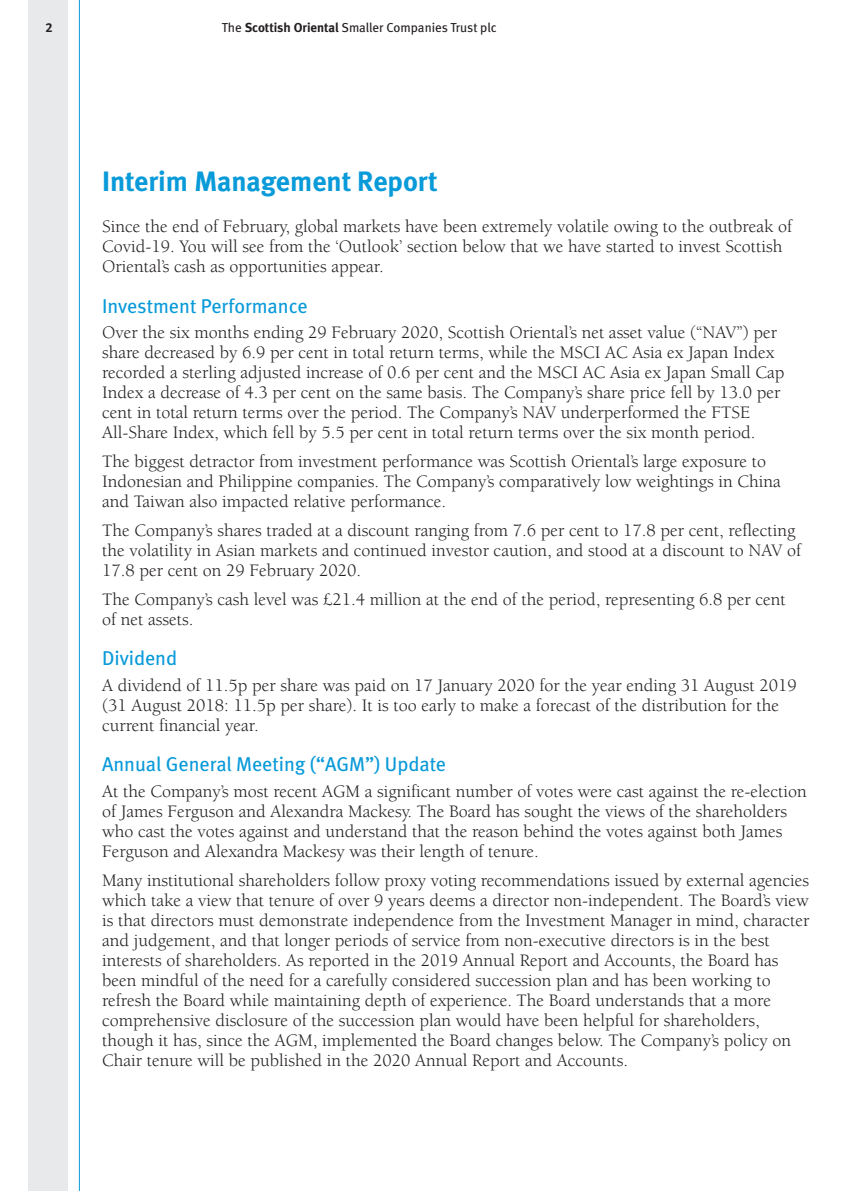
<style>
.page{position:relative;width:842px;height:1191px;background:#fff}
.page>*{position:absolute;margin:0;border:0;box-sizing:border-box;transform-origin:0 0}
.t1{font:28px "Meta Bold LF";color:#089ad9}
.t2{font:20px "Meta";color:#089ad9}
.t3{font:18px/20px "Berkeley LT";color:#231f20}
.t4{font:13px "Meta";color:#231f20}
.t5{font:13px "Meta Bold LF";color:#231f20}
.s1{font-family:"Meta Bold LF"}
</style>
<div class="page">
<div style="left:28px;top:0;width:40px;height:1191px;background:#e8e9ea"></div>
<hr style="left:79px;top:0;width:1px;height:1191px;background:#089ad9">
<p class="t5" style="left:45px;top:20px;width:9px">2</p>
<p class="t4" style="left:222px;top:20px;width:276px">The <span class="s1">Scottish Oriental</span> Smaller Companies Trust plc</p>
<h1 class="t1" style="left:102px;top:165px;width:337px">Interim Management Report</h1>
<p class="t3" style="left:102px;top:217px;width:691px">Since the end of February, global markets have been extremely volatile owing to the outbreak of<br>Covid-19. You will see from the ‘Outlook’ section below that we have started to invest Scottish<br>Oriental’s cash as opportunities appear.</p>
<p class="t2" style="left:102px;top:294px;width:207px">Investment Performance</p>
<p class="t3" style="left:102px;top:323px;width:684px">Over the six months ending 29 February 2020, Scottish Oriental’s net asset value (“NAV”) per share decreased by 6.9 per cent in total return terms, while the MSCI AC Asia ex Japan Index recorded a sterling adjusted increase of 0.6 per cent and the MSCI AC Asia ex Japan Small Cap Index a decrease of 4.3 per cent on the same basis. The Company’s share price fell by 13.0 per cent in total return terms over the period. The Company’s NAV underperformed the FTSE All-Share Index, which fell by 5.5 per cent in total return terms over the six month period.</p>
<p class="t3" style="left:102px;top:452px;width:680px">The biggest detractor from investment performance was Scottish Oriental’s large exposure to<br>Indonesian and Philippine companies. The Company’s comparatively low weightings in China and Taiwan also impacted relative performance.</p>
<p class="t3" style="left:102px;top:521px;width:700px">The Company’s shares traded at a discount ranging from 7.6 per cent to 17.8 per cent, reflecting the volatility in Asian markets and continued investor caution, and stood at a discount to NAV of<br>17.8 per cent on 29 February 2020.</p>
<p class="t3" style="left:102px;top:590px;width:685px">The Company’s cash level was £21.4 million at the end of the period, representing 6.8 per cent of net assets.</p>
<p class="t2" style="left:102px;top:646px;width:77px">Dividend</p>
<p class="t3" style="left:102px;top:675px;width:696px">A dividend of 11.5p per share was paid on 17 January 2020 for the year ending 31 August 2019 (31 August 2018: 11.5p per share). It is too early to make a forecast of the distribution for the current financial year.</p>
<p class="t2" style="left:102px;top:752px;width:346px">Annual General Meeting (“AGM”) Update</p>
<p class="t3" style="left:102px;top:781px;width:706px">At the Company’s most recent AGM a significant number of votes were cast against the re-election of James Ferguson and Alexandra Mackesy. The Board has sought the views of the shareholders who cast the votes against and understand that the reason behind the votes against both James Ferguson and Alexandra Mackesy was their length of tenure.</p>
<p class="t3" style="left:102px;top:870px;width:709px">Many institutional shareholders follow proxy voting recommendations issued by external agencies which take a view that tenure of over 9 years deems a director non-independent. The Board’s view is that directors must demonstrate independence from the Investment Manager in mind, character and judgement, and that longer periods of service from non-executive directors is in the best interests of shareholders. As reported in the 2019 Annual Report and Accounts, the Board has been mindful of the need for a carefully considered succession plan and has been working to refresh the Board while maintaining depth of experience. The Board understands that a more comprehensive disclosure of the succession plan would have been helpful for shareholders, though it has, since the AGM, implemented the Board changes below. The Company’s policy on Chair tenure will be published in the 2020 Annual Report and Accounts.</p>
</div>
